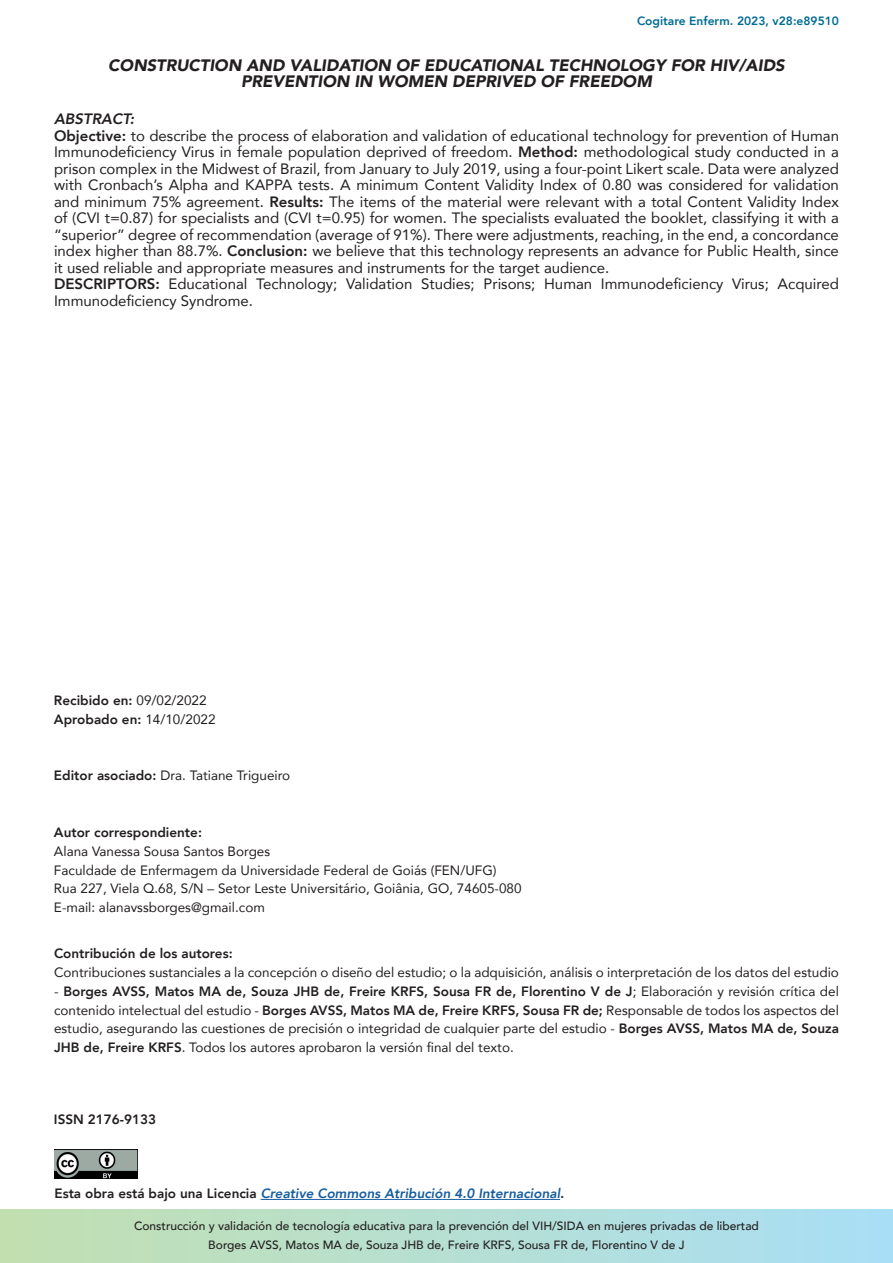
<style>
.page{position:relative;width:893px;height:1263px;background:#fff}
.page>*{position:absolute;margin:0;border:0;box-sizing:border-box;transform-origin:0 0}
.t1{font:italic 900 16.5px/16.5px "Avenir";color:#231f20;text-align:center}
.t2{font:15px/16.5px "Avenir";color:#231f20;text-align:justify}
.t3{font:italic 800 15px "Avenir";color:#231f20}
.Correspondentes{font:13.5px/18.8px "Avenir";color:#231f20;text-align:justify}
.Correspondentes-2{font:800 13.5px "Avenir";color:#231f20}
.t4{font:italic 800 13.5px "Avenir";color:#175d9e}
.Legenda{font:800 13.5px "Avenir";color:#231f20}
.t5{font:500 12px/18.6px "Avenir";color:#231f20;text-align:center}
.t6{font:800 12px "Avenir";color:#006c95}
.s1{font-weight:800}
.s2{font-weight:400}
.s3{font-style:normal;color:#231f20}
.s4{color:#231f20}
</style>
<div class="page">
<svg style="left:0;top:1209px;width:893px;height:54px;background:#b6dfd2"></svg>
<img style="left:54px;top:1150px;width:84px;height:29px">
<hr style="left:261px;top:1199px;width:299px;height:1px;background:#175d9e">
<p class="t6" style="left:637px;top:10px;width:203px">Cogitare Enferm. 2023, v28:e89510</p>
<p class="t1" style="left:108px;top:56px;width:678px">CONSTRUCTION AND VALIDATION OF EDUCATIONAL TECHNOLOGY FOR HIV/AIDS<br>PREVENTION IN WOMEN DEPRIVED OF FREEDOM</p>
<p class="t3" style="left:54px;top:110px;width:82px">ABSTRACT:</p>
<p class="t2" style="left:54px;top:127px;width:786px"><span class="s1">Objective:</span> to describe the process of elaboration and validation of educational technology for prevention of Human Immunodeficiency Virus in female population deprived of freedom. <span class="s1">Method:</span> methodological study conducted in a prison complex in the Midwest of Brazil, from January to July 2019, using a four-point Likert scale. Data were analyzed with Cronbach’s Alpha and KAPPA tests. A minimum Content Validity Index of 0.80 was considered for validation and minimum 75% agreement. <span class="s1">Results:</span> The items of the material were relevant with a total Content Validity Index of (CVI t=0.87) for specialists and (CVI t=0.95) for women. The specialists evaluated the booklet, classifying it with a “superior” degree of recommendation (average of 91%). There were adjustments, reaching, in the end, a concordance index higher than 88.7%. <span class="s1">Conclusion:</span> we believe that this technology represents an advance for Public Health, since it used reliable and appropriate measures and instruments for the target audience.</p>
<p class="t2" style="left:54px;top:275px;width:786px"><span class="s1">DESCRIPTORS:</span> Educational Technology; Validation Studies; Prisons; Human Immunodeficiency Virus; Acquired<br>Immunodeficiency Syndrome.</p>
<p class="Correspondentes-2" style="left:54px;top:688px;width:154px">Recibido en: <span class="s2">09/02/2022</span></p>
<p class="Correspondentes-2" style="left:54px;top:707px;width:163px">Aprobado en: <span class="s2">14/10/2022</span></p>
<p class="Correspondentes" style="left:54px;top:765px;width:238px"><span class="s1">Editor asociado:</span> Dra. Tatiane Trigueiro</p>
<p class="Correspondentes-2" style="left:54px;top:820px;width:149px">Autor correspondiente:</p>
<p class="Correspondentes" style="left:54px;top:841px;width:218px">Alana Vanessa Sousa Santos Borges</p>
<p class="Correspondentes" style="left:54px;top:860px;width:444px">Faculdade de Enfermagem da Universidade Federal de Goiás (FEN/UFG)</p>
<p class="Correspondentes" style="left:54px;top:879px;width:469px">Rua 227, Viela Q.68, S/N – Setor Leste Universitário, Goiânia, GO, 74605-080</p>
<p class="Correspondentes" style="left:54px;top:898px;width:212px">E-mail: alanavssborges@gmail.com</p>
<p class="Correspondentes-2" style="left:54px;top:941px;width:180px">Contribución de los autores:</p>
<p class="Correspondentes" style="left:54px;top:963px;width:786px">Contribuciones sustanciales a la concepción o diseño del estudio; o la adquisición, análisis o interpretación de los datos del estudio</p>
<p class="Correspondentes" style="left:54px;top:981px;width:786px">- <span class="s1">Borges AVSS, Matos MA de, Souza JHB de, Freire KRFS, Sousa FR de, Florentino V de J</span>; Elaboración y revisión crítica del contenido intelectual del estudio - <span class="s1">Borges AVSS, Matos MA de, Freire KRFS, Sousa FR de;</span> Responsable de todos los aspectos del estudio, asegurando las cuestiones de precisión o integridad de cualquier parte del estudio - <span class="s1">Borges AVSS, Matos MA de, Souza JHB de, Freire KRFS</span>. Todos los autores aprobaron la versión final del texto.</p>
<p class="Legenda" style="left:54px;top:1107px;width:104px">ISSN 2176-9133</p>
<p class="t4" style="left:54px;top:1185px;width:511px"><span class="s3">Esta obra está bajo una Licencia</span> Creative Commons Atribución 4.0 Internacional<span class="s4">.</span></p>
<p class="t5" style="left:134px;top:1216px;width:626px">Construcción y validación de tecnología educativa para la prevención del VIH/SIDA en mujeres privadas de libertad<br>Borges AVSS, Matos MA de, Souza JHB de, Freire KRFS, Sousa FR de, Florentino V de J</p>
</div>
